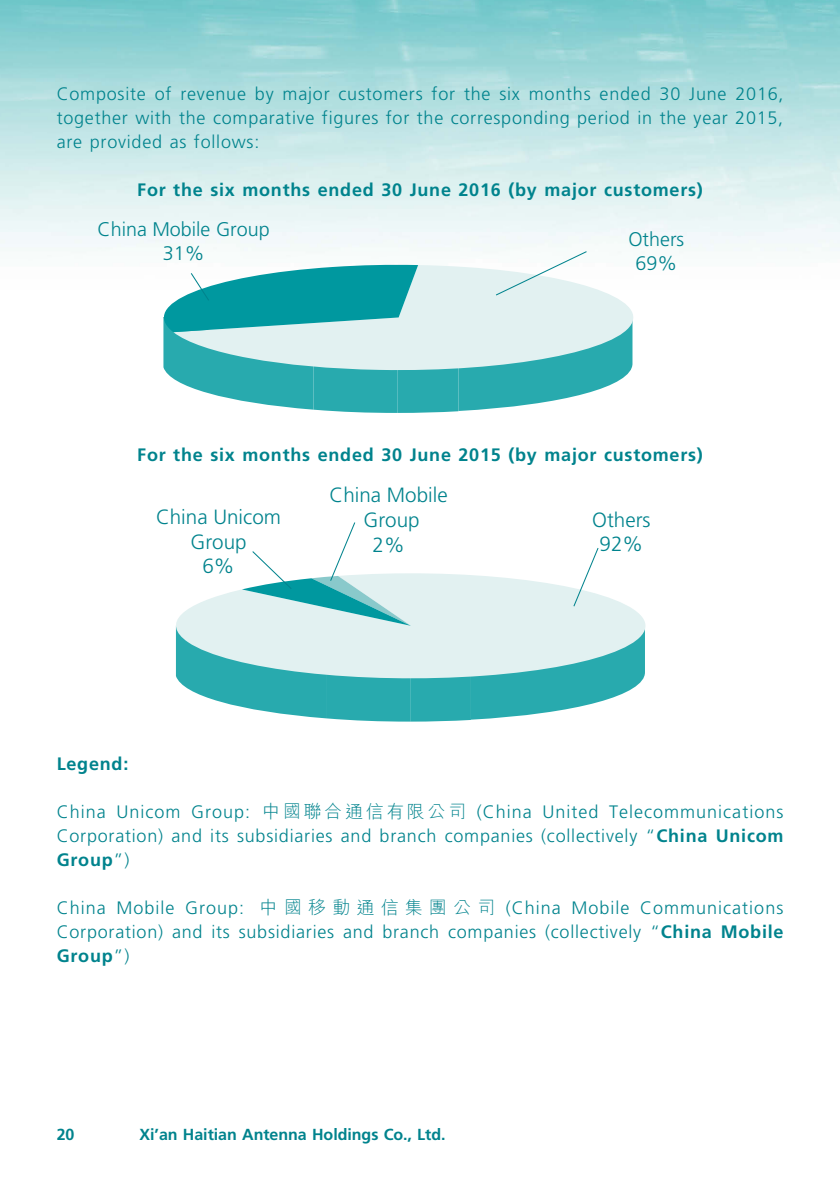
<style>
.page{position:relative;width:840px;height:1191px;background:#fff}
.page>*{position:absolute;margin:0;border:0;box-sizing:border-box;transform-origin:0 0}
.t1{font:300 20.6px/24.8px "Frutiger LT Std";color:#00838d;text-align:center}
.t2{font:300 19.8px/23.6px "Frutiger LT Std";color:#00838d;text-align:center}
.t3{font:300 18px/24px "Frutiger LT Std";letter-spacing:.04em;color:#00838d;text-align:justify}
.t4{font:700 18px "Frutiger LT Std";letter-spacing:.04em;color:#00838d}
.t5{font:700 16px "Frutiger LT Std";letter-spacing:-.005em;color:#00838d}
.s1{font-family:"M Hei HK"}
.s2{font-weight:700}
</style>
<div class="page">
<svg style="left:137px;top:250px;width:495px;height:163px"></svg>
<svg style="left:176px;top:522px;width:468px;height:199px"></svg>
<p class="t3" style="left:57px;top:82px;width:728px">Composite of revenue by major customers for the six months ended 30 June 2016, together with the comparative figures for the corresponding period in the year 2015, are provided as follows:</p>
<p class="t4" style="left:137px;top:179px;width:567px">For the six months ended 30 June 2016 (by major customers)</p>
<p class="t2" style="left:98px;top:218px;width:173px">China Mobile Group<br>31%</p>
<p class="t2" style="left:628px;top:228px;width:57px">Others<br>69%</p>
<p class="t4" style="left:137px;top:444px;width:567px">For the six months ended 30 June 2015 (by major customers)</p>
<p class="t1" style="left:156px;top:505px;width:126px">China Unicom<br>Group<br>6%</p>
<p class="t1" style="left:329px;top:483px;width:119px">China Mobile<br>Group<br>2%</p>
<p class="t1" style="left:592px;top:507px;width:60px">Others<br>92%</p>
<p class="t4" style="left:57px;top:753px;width:73px">Legend:</p>
<p class="t3" style="left:57px;top:799px;width:728px">China Unicom Group: <span class="s1">中國聯合通信有限公司</span> (China United Telecommunications Corporation) and its subsidiaries and branch companies (collectively “<span class="s2">China Unicom Group</span>”)</p>
<p class="t3" style="left:57px;top:895px;width:728px">China Mobile Group: <span class="s1">中國移動通信集團公司</span> (China Mobile Communications Corporation) and its subsidiaries and branch companies (collectively “<span class="s2">China Mobile Group</span>”)</p>
<p class="t5" style="left:57px;top:1124px;width:19px">20</p>
<p class="t5" style="left:139px;top:1124px;width:307px">Xi’an Haitian Antenna Holdings Co., Ltd.</p>
</div>
